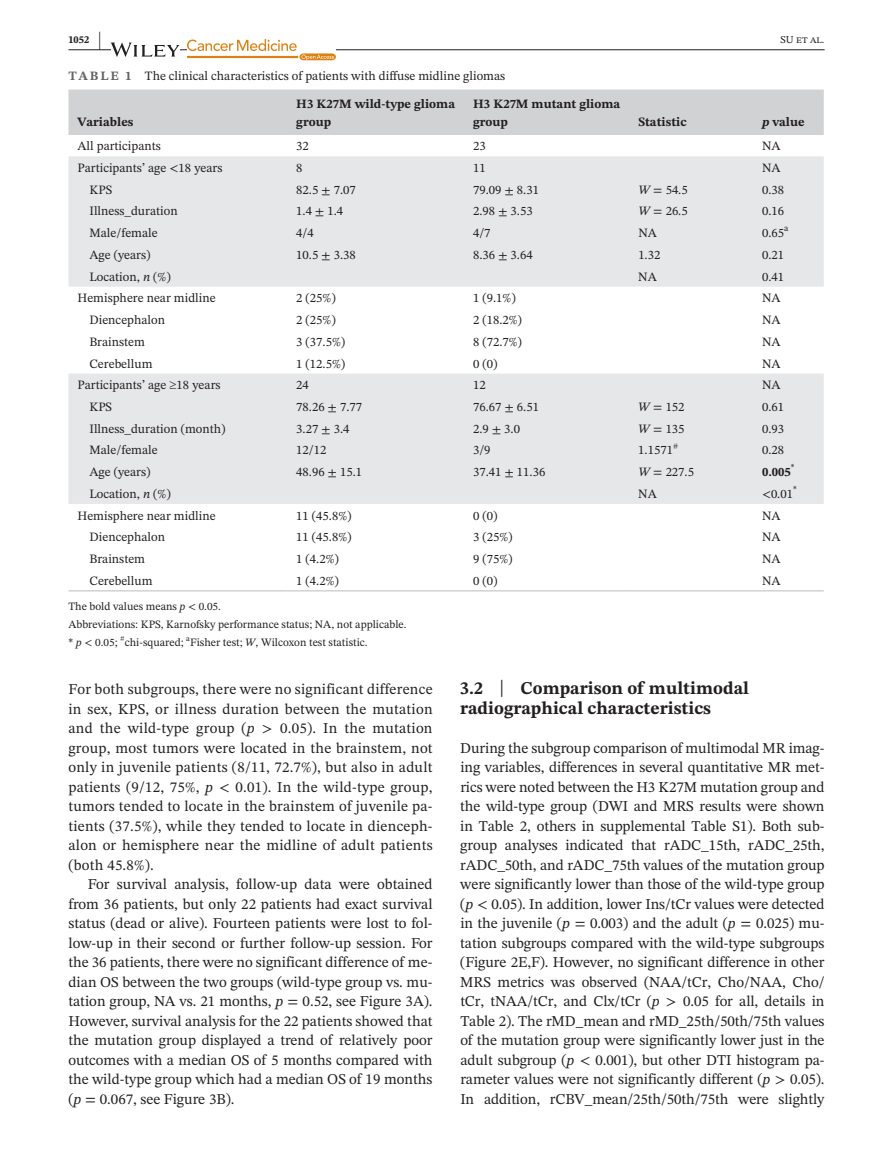
<style>
.page{position:relative;width:893px;height:1174px;background:#fff}
.page>*{position:absolute;margin:0;border:0;box-sizing:border-box;transform-origin:0 0}
.t1{font:700 18px/19.5px "STIX Two Text";color:#231f20}
.t2{font:15px/19.5px "STIX Two Text";color:#231f20;text-align:justify}
.t3{font:12.75px "STIX Two Text";color:#231f20}
.t4{font:700 12.75px/17.2px "STIX Two Text";color:#231f20}
.t5{font:11.25px/18px "STIX Two Text";color:#231f20}
.t6{font:10.5px "STIX Two Text";color:#231f20}
.t7{font:700 10.5px "STIX Two Text";color:#231f20}
.t8{font:8.85px "STIX Two Text";color:#231f20}
.t9{font:7.8px "STIX Two Text";color:#231f20}
.s1{font-size:21px}
.s2{font-weight:700;color:#636366}
.s3{font-style:italic}
.s4{font-weight:400;font-size:23.7px}
</style>
<div class="page">
<hr style="left:68px;top:49px;width:756px;height:1px;background:#231f20">
<svg style="left:111px;top:43px;width:68px;height:14px"></svg>
<svg style="left:187px;top:39px;width:149px;height:21px"></svg>
<div style="left:68px;top:90px;width:756px;height:45px;background:#d1d2d4"></div>
<svg style="left:68px;top:156px;width:756px;height:348px;fill:#e6e7e9"></svg>
<hr style="left:68px;top:590px;width:219px;height:1px;background:#d1d2d4">
<hr style="left:287px;top:590px;width:177px;height:1px;background:#d1d2d4">
<hr style="left:464px;top:590px;width:165px;height:1px;background:#d1d2d4">
<hr style="left:629px;top:590px;width:124px;height:1px;background:#d1d2d4">
<hr style="left:753px;top:590px;width:71px;height:1px;background:#d1d2d4">
<p class="t7" style="left:68px;top:32px;width:34px">1052 <span class="s1">|</span></p>
<p class="t6" style="left:781px;top:32px;width:45px">SU et al.</p>
<p class="t3" style="left:68px;top:66px;width:438px"><span class="s2">TABLE 1</span> The clinical characteristics of patients with diffuse midline gliomas</p>
<p class="t4" style="left:77px;top:113px;width:58px">Variables</p>
<p class="t4" style="left:296px;top:96px;width:160px">H3 K27M wild-type glioma group</p>
<p class="t4" style="left:473px;top:96px;width:149px">H3 K27M mutant glioma group</p>
<p class="t4" style="left:638px;top:113px;width:50px">Statistic</p>
<p class="t4" style="left:762px;top:113px;width:44px"><span class="s3">p</span> value</p>
<p class="t3" style="left:77px;top:137px;width:85px">All participants</p>
<p class="t3" style="left:296px;top:137px;width:14px">32</p>
<p class="t3" style="left:473px;top:137px;width:14px">23</p>
<p class="t3" style="left:762px;top:137px;width:20px">NA</p>
<p class="t3" style="left:77px;top:159px;width:147px">Participants’ age &lt;18 years</p>
<p class="t3" style="left:296px;top:159px;width:8px">8</p>
<p class="t3" style="left:473px;top:159px;width:14px">11</p>
<p class="t3" style="left:762px;top:159px;width:20px">NA</p>
<p class="t3" style="left:89px;top:180px;width:24px">KPS</p>
<p class="t3" style="left:296px;top:180px;width:61px">82.5 ± 7.07</p>
<p class="t3" style="left:473px;top:180px;width:67px">79.09 ± 8.31</p>
<p class="t3" style="left:638px;top:180px;width:51px"><span class="s3">W</span> = 54.5</p>
<p class="t3" style="left:762px;top:180px;width:24px">0.38</p>
<p class="t3" style="left:89px;top:202px;width:90px">Illness_duration</p>
<p class="t3" style="left:296px;top:202px;width:48px">1.4 ± 1.4</p>
<p class="t3" style="left:473px;top:202px;width:61px">2.98 ± 3.53</p>
<p class="t3" style="left:638px;top:202px;width:51px"><span class="s3">W</span> = 26.5</p>
<p class="t3" style="left:762px;top:202px;width:24px">0.16</p>
<p class="t3" style="left:89px;top:224px;width:70px">Male/female</p>
<p class="t3" style="left:296px;top:224px;width:19px">4/4</p>
<p class="t3" style="left:473px;top:224px;width:19px">4/7</p>
<p class="t3" style="left:638px;top:224px;width:20px">NA</p>
<p class="t3" style="left:762px;top:224px;width:28px">0.65<sup>a</sup></p>
<p class="t3" style="left:89px;top:245px;width:63px">Age (years)</p>
<p class="t3" style="left:296px;top:245px;width:61px">10.5 ± 3.38</p>
<p class="t3" style="left:473px;top:245px;width:61px">8.36 ± 3.64</p>
<p class="t3" style="left:638px;top:245px;width:24px">1.32</p>
<p class="t3" style="left:762px;top:245px;width:24px">0.21</p>
<p class="t3" style="left:89px;top:267px;width:83px">Location, <span class="s3">n</span> (%)</p>
<p class="t3" style="left:638px;top:267px;width:20px">NA</p>
<p class="t3" style="left:762px;top:267px;width:24px">0.41</p>
<p class="t3" style="left:77px;top:289px;width:140px">Hemisphere near midline</p>
<p class="t3" style="left:296px;top:289px;width:41px">2 (25%)</p>
<p class="t3" style="left:473px;top:289px;width:44px">1 (9.1%)</p>
<p class="t3" style="left:762px;top:289px;width:20px">NA</p>
<p class="t3" style="left:89px;top:311px;width:77px">Diencephalon</p>
<p class="t3" style="left:296px;top:311px;width:41px">2 (25%)</p>
<p class="t3" style="left:473px;top:311px;width:50px">2 (18.2%)</p>
<p class="t3" style="left:762px;top:311px;width:20px">NA</p>
<p class="t3" style="left:89px;top:332px;width:57px">Brainstem</p>
<p class="t3" style="left:296px;top:332px;width:50px">3 (37.5%)</p>
<p class="t3" style="left:473px;top:332px;width:50px">8 (72.7%)</p>
<p class="t3" style="left:762px;top:332px;width:20px">NA</p>
<p class="t3" style="left:89px;top:354px;width:65px">Cerebellum</p>
<p class="t3" style="left:296px;top:354px;width:50px">1 (12.5%)</p>
<p class="t3" style="left:473px;top:354px;width:26px">0 (0)</p>
<p class="t3" style="left:762px;top:354px;width:20px">NA</p>
<p class="t3" style="left:77px;top:376px;width:145px">Participants’ age ≥18 years</p>
<p class="t3" style="left:296px;top:376px;width:14px">24</p>
<p class="t3" style="left:473px;top:376px;width:14px">12</p>
<p class="t3" style="left:762px;top:376px;width:20px">NA</p>
<p class="t3" style="left:89px;top:397px;width:24px">KPS</p>
<p class="t3" style="left:296px;top:397px;width:67px">78.26 ± 7.77</p>
<p class="t3" style="left:473px;top:397px;width:67px">76.67 ± 6.51</p>
<p class="t3" style="left:638px;top:397px;width:48px"><span class="s3">W</span> = 152</p>
<p class="t3" style="left:762px;top:397px;width:24px">0.61</p>
<p class="t3" style="left:89px;top:419px;width:138px">Illness_duration (month)</p>
<p class="t3" style="left:296px;top:419px;width:55px">3.27 ± 3.4</p>
<p class="t3" style="left:473px;top:419px;width:48px">2.9 ± 3.0</p>
<p class="t3" style="left:638px;top:419px;width:48px"><span class="s3">W</span> = 135</p>
<p class="t3" style="left:762px;top:419px;width:24px">0.93</p>
<p class="t3" style="left:89px;top:441px;width:70px">Male/female</p>
<p class="t3" style="left:296px;top:441px;width:32px">12/12</p>
<p class="t3" style="left:473px;top:441px;width:19px">3/9</p>
<p class="t3" style="left:638px;top:441px;width:41px">1.1571<sup>#</sup></p>
<p class="t3" style="left:762px;top:441px;width:24px">0.28</p>
<p class="t3" style="left:89px;top:463px;width:63px">Age (years)</p>
<p class="t3" style="left:296px;top:463px;width:67px">48.96 ± 15.1</p>
<p class="t3" style="left:473px;top:463px;width:74px">37.41 ± 11.36</p>
<p class="t3" style="left:638px;top:463px;width:57px"><span class="s3">W</span> = 227.5</p>
<p class="t4" style="left:762px;top:463px;width:34px">0.005<sup>*</sup></p>
<p class="t3" style="left:89px;top:484px;width:83px">Location, <span class="s3">n</span> (%)</p>
<p class="t3" style="left:638px;top:484px;width:20px">NA</p>
<p class="t3" style="left:762px;top:484px;width:33px">&lt;0.01</p>
<p class="t8" style="left:793px;top:483px;width:5px">*</p>
<p class="t3" style="left:77px;top:506px;width:140px">Hemisphere near midline</p>
<p class="t3" style="left:296px;top:506px;width:57px">11 (45.8%)</p>
<p class="t3" style="left:473px;top:506px;width:26px">0 (0)</p>
<p class="t3" style="left:762px;top:506px;width:20px">NA</p>
<p class="t3" style="left:89px;top:528px;width:77px">Diencephalon</p>
<p class="t3" style="left:296px;top:528px;width:57px">11 (45.8%)</p>
<p class="t3" style="left:473px;top:528px;width:41px">3 (25%)</p>
<p class="t3" style="left:762px;top:528px;width:20px">NA</p>
<p class="t3" style="left:89px;top:550px;width:57px">Brainstem</p>
<p class="t3" style="left:296px;top:550px;width:44px">1 (4.2%)</p>
<p class="t3" style="left:473px;top:550px;width:41px">9 (75%)</p>
<p class="t3" style="left:762px;top:550px;width:20px">NA</p>
<p class="t3" style="left:89px;top:571px;width:65px">Cerebellum</p>
<p class="t3" style="left:296px;top:571px;width:44px">1 (4.2%)</p>
<p class="t3" style="left:473px;top:571px;width:26px">0 (0)</p>
<p class="t3" style="left:762px;top:571px;width:20px">NA</p>
<p class="t5" style="left:68px;top:597px;width:340px">The bold values means <span class="s3">p</span> &lt; 0.05.<br>Abbreviations: KPS, Karnofsky performance status; NA, not applicable. * <span class="s3">p</span> &lt; 0.05;</p>
<p class="t9" style="left:120px;top:632px;width:6px">#</p>
<p class="t5" style="left:125px;top:633px;width:60px">chi-squared;</p>
<p class="t9" style="left:186px;top:632px;width:5px">a</p>
<p class="t5" style="left:190px;top:633px;width:179px">Fisher test; <span class="s3">W</span>, Wilcoxon test statistic.</p>
<p class="t2" style="left:68px;top:679px;width:366px">For both subgroups, there were no significant difference in sex, KPS, or illness duration between the mutation and the wild-type group (<span class="s3">p</span> &gt; 0.05). In the mutation group, most tumors were located in the brainstem, not only in juvenile patients (8/11, 72.7%), but also in adult patients (9/12, 75%, <span class="s3">p</span> &lt; 0.01). In the wild-type group, tumors tended to locate in the brainstem of juvenile pa&shy;tients (37.5%), while they tended to locate in dienceph&shy;alon or hemisphere near the midline of adult patients (both 45.8%).</p>
<p class="t2" style="left:68px;top:874px;width:366px;text-indent:20px">For survival analysis, follow-up data were obtained from 36 patients, but only 22 patients had exact survival status (dead or alive). Fourteen patients were lost to fol&shy;low-up in their second or further follow-up session. For the 36 patients, there were no significant difference of me&shy;dian OS between the two groups (wild-type group vs. mu&shy;tation group, NA vs. 21 months, <span class="s3">p</span> = 0.52, see Figure 3A).<br>However, survival analysis for the 22 patients showed that the mutation group displayed a trend of relatively poor outcomes with a median OS of 5 months compared with the wild-type group which had a median OS of 19 months (<span class="s3">p</span> = 0.067, see Figure 3B).</p>
<p class="t1" style="left:460px;top:679px;width:290px">3.2 <span class="s4">|</span> Comparison of multimodal radiographical characteristics</p>
<p class="t2" style="left:460px;top:738px;width:366px">During the subgroup comparison of multimodal MR imag&shy;ing variables, differences in several quantitative MR met&shy;rics were noted between the H3 K27M mutation group and the wild-type group (DWI and MRS results were shown in Table 2, others in supplemental Table S1). Both sub&shy;group analyses indicated that rADC_15th, rADC_25th, rADC_50th, and rADC_75th values of the mutation group were significantly lower than those of the wild-type group (<span class="s3">p</span> &lt; 0.05). In addition, lower Ins/tCr values were detected in the juvenile (<span class="s3">p</span> = 0.003) and the adult (<span class="s3">p</span> = 0.025) mu&shy;tation subgroups compared with the wild-type subgroups (Figure 2E,F). However, no significant difference in other MRS metrics was observed (NAA/tCr, Cho/NAA, Cho/ tCr, tNAA/tCr, and Clx/tCr (<span class="s3">p</span> &gt; 0.05 for all, details in Table 2). The rMD_mean and rMD_25th/50th/75th values of the mutation group were significantly lower just in the adult subgroup (<span class="s3">p</span> &lt; 0.001), but other DTI histogram pa&shy;rameter values were not significantly different (<span class="s3">p</span> &gt; 0.05).<br>In addition, rCBV_mean/25th/50th/75th were slightly</p>
</div>
